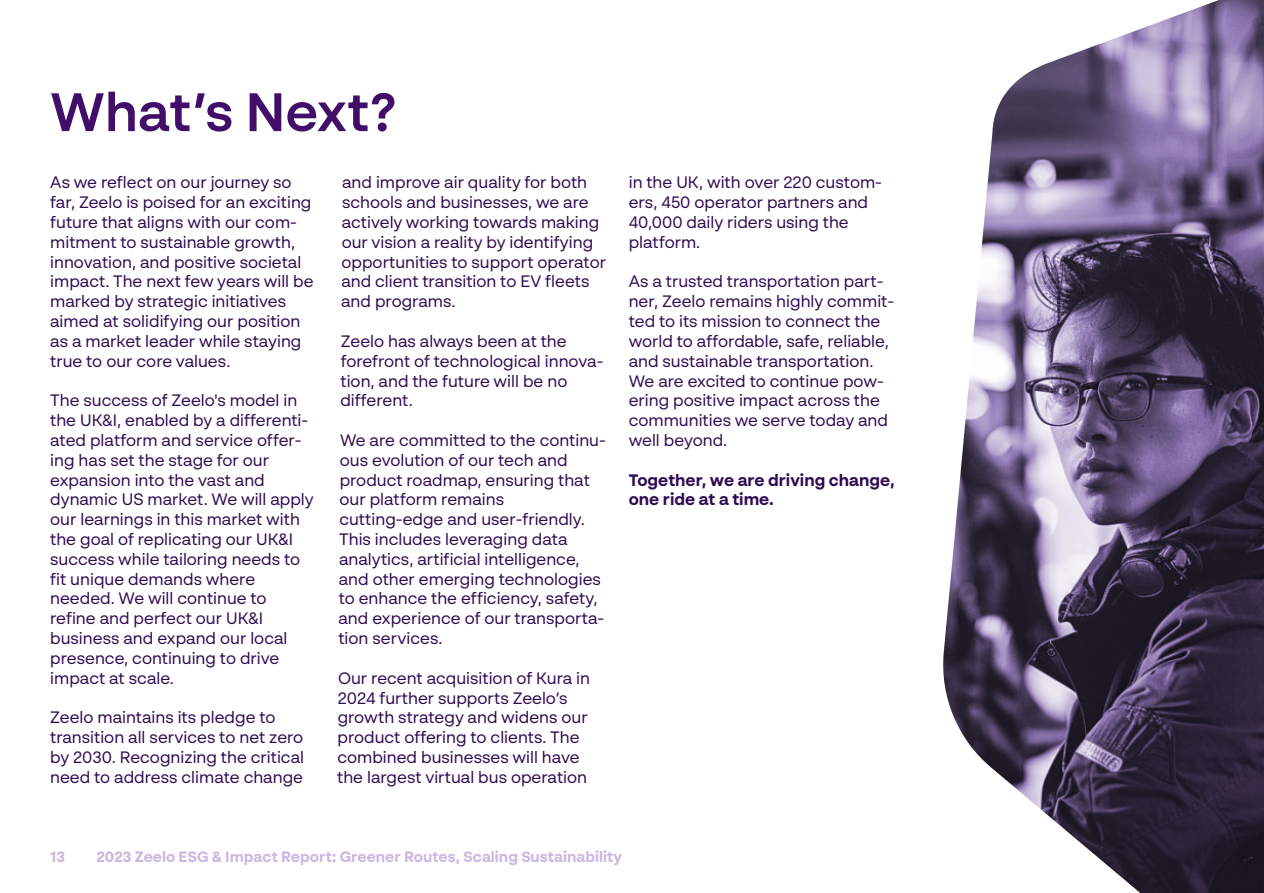
<style>
.page{position:relative;width:1264px;height:893px;background:#fff}
.page>*{position:absolute;margin:0;border:0;box-sizing:border-box;transform-origin:0 0}
.t1{font:600 54px "BR Sonoma";color:#410f69}
.t2{font:16.5px/19.8px "BR Sonoma";color:#2f0b51}
.t3{font:700 16.5px/19.8px "BR Sonoma";color:#2f0b51}
.t4{font:700 15px "BR Sonoma";color:#c9b8df}
</style>
<div class="page">
<img style="left:943px;top:0;width:321px;height:892px">
<h1 class="t1" style="left:50px;top:78px;width:347px">What’s Next?</h1>
<p class="t2" style="left:50px;top:172px;width:265px">As we reflect on our journey so far, Zeelo is poised for an exciting future that aligns with our com&shy;mitment to sustainable growth, innovation, and positive societal impact. The next few years will be marked by strategic initiatives aimed at solidifying our position as a market leader while staying true to our core values.</p>
<p class="t2" style="left:50px;top:390px;width:265px">The success of Zeelo's model in the UK&amp;I, enabled by a differenti&shy;ated platform and service offer&shy;ing has set the stage for our expansion into the vast and dynamic US market. We will apply our learnings in this market with the goal of replicating our UK&amp;I success while tailoring needs to fit unique demands where needed. We will continue to refine and perfect our UK&amp;I business and expand our local presence, continuing to drive impact at scale.</p>
<p class="t2" style="left:50px;top:707px;width:255px">Zeelo maintains its pledge to transition all services to net zero by 2030. Recognizing the critical need to address climate change</p>
<p class="t2" style="left:341px;top:172px;width:266px">and improve air quality for both schools and businesses, we are actively working towards making our vision a reality by identifying opportunities to support operator and client transition to EV fleets and programs.</p>
<p class="t2" style="left:340px;top:331px;width:265px">Zeelo has always been at the forefront of technological innova&shy;tion, and the future will be no different.</p>
<p class="t2" style="left:338px;top:430px;width:269px">We are committed to the continu&shy;ous evolution of our tech and product roadmap, ensuring that our platform remains cutting-edge and user-friendly.<br>This includes leveraging data analytics, artificial intelligence, and other emerging technologies to enhance the efficiency, safety, and experience of our transporta&shy;tion services.</p>
<p class="t2" style="left:337px;top:667px;width:254px">Our recent acquisition of Kura in<br>2024 further supports Zeelo’s growth strategy and widens our product offering to clients. The combined businesses will have the largest virtual bus operation</p>
<p class="t2" style="left:629px;top:172px;width:255px">in the UK, with over 220 custom&shy;ers, 450 operator partners and<br>40,000 daily riders using the platform.</p>
<p class="t2" style="left:629px;top:271px;width:267px">As a trusted transportation part&shy;ner, Zeelo remains highly commit&shy;ted to its mission to connect the world to affordable, safe, reliable, and sustainable transportation.<br>We are excited to continue pow&shy;ering positive impact across the communities we serve today and well beyond.</p>
<p class="t3" style="left:629px;top:469px;width:267px">Together, we are driving change, one ride at a time.</p>
<p class="t4" style="left:50px;top:847px;width:16px">13</p>
<p class="t4" style="left:96px;top:847px;width:527px">2023 Zeelo ESG &amp; Impact Report: Greener Routes, Scaling Sustainability</p>
</div>
